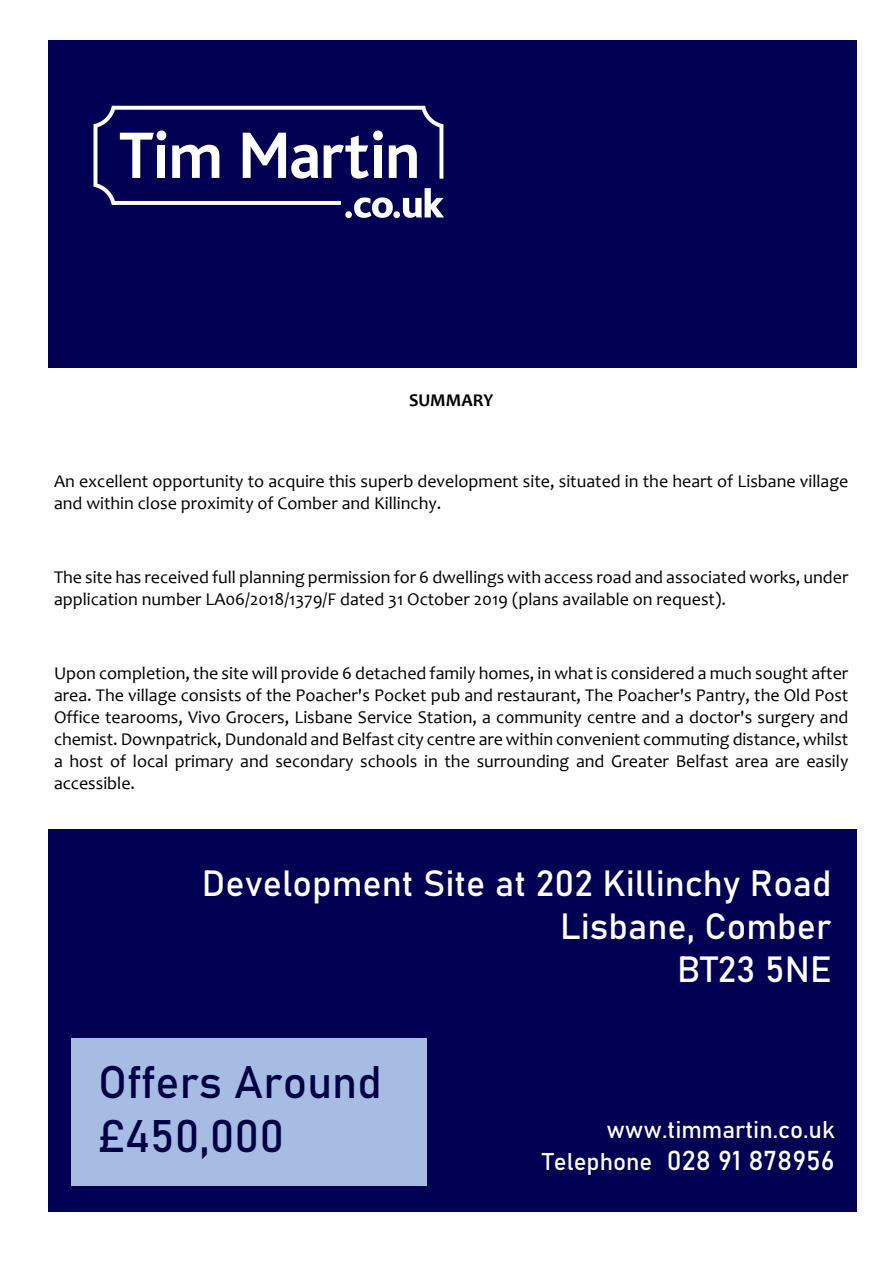
<style>
.page{position:relative;width:893px;height:1263px;background:#fff}
.page>*{position:absolute;margin:0;border:0;box-sizing:border-box;transform-origin:0 0}
.t1{font:45px/54px "Bahnschrift";color:#010046}
.t2{font:36px/43.2px "Bahnschrift";color:#fff;text-align:right}
.t3{font:27px "Bahnschrift";color:#fff}
.t4{font:24px "Bahnschrift";color:#fff}
.t5{font:18px/22px "Candara";color:#000}
.t6{font:700 18px "Candara";color:#000}
.s1{font-size:24px}
</style>
<div class="page">
<div style="left:48px;top:41px;width:809px;height:327px;background:#010053"></div>
<div style="left:49px;top:829px;width:808px;height:383px;background:#010053"></div>
<div style="left:71px;top:1039px;width:356px;height:147px;background:#a6bce2"></div>
<svg style="left:93px;top:106px;width:351px;height:112px"></svg>
<p class="t6" style="left:409px;top:393px;width:86px">SUMMARY</p>
<p class="t5" style="left:54px;top:472px;width:796px">An excellent opportunity to acquire this superb development site, situated in the heart of Lisbane village and within close proximity of Comber and Killinchy.</p>
<p class="t5" style="left:54px;top:568px;width:796px">The site has received full planning permission for 6 dwellings with access road and associated works, under application number LA06/2018/1379/F dated 31 October 2019 (plans available on request).</p>
<p class="t5" style="left:54px;top:664px;width:796px;text-align:justify">Upon completion, the site will provide 6 detached family homes, in what is considered a much sought after area. The village consists of the Poacher's Pocket pub and restaurant, The Poacher's Pantry, the Old Post Office tearooms, Vivo Grocers, Lisbane Service Station, a community centre and a doctor's surgery and chemist. Downpatrick, Dundonald and Belfast city centre are within convenient commuting distance, whilst a host of local primary and secondary schools in the surrounding and Greater Belfast area are easily accessible.</p>
<h2 class="t2" style="left:202px;top:863px;width:631px">Development Site at 202 Killinchy Road<br>Lisbane, Comber<br>BT23 5NE</h2>
<h1 class="t1" style="left:98px;top:1057px;width:285px">Offers Around £450,000</h1>
<h3 class="t4" style="left:606px;top:1119px;width:230px">www.timmartin.co.uk</h3>
<h3 class="t3" style="left:542px;top:1148px;width:294px"><span class="s1">Telephone</span> 028 91 878956</h3>
</div>
